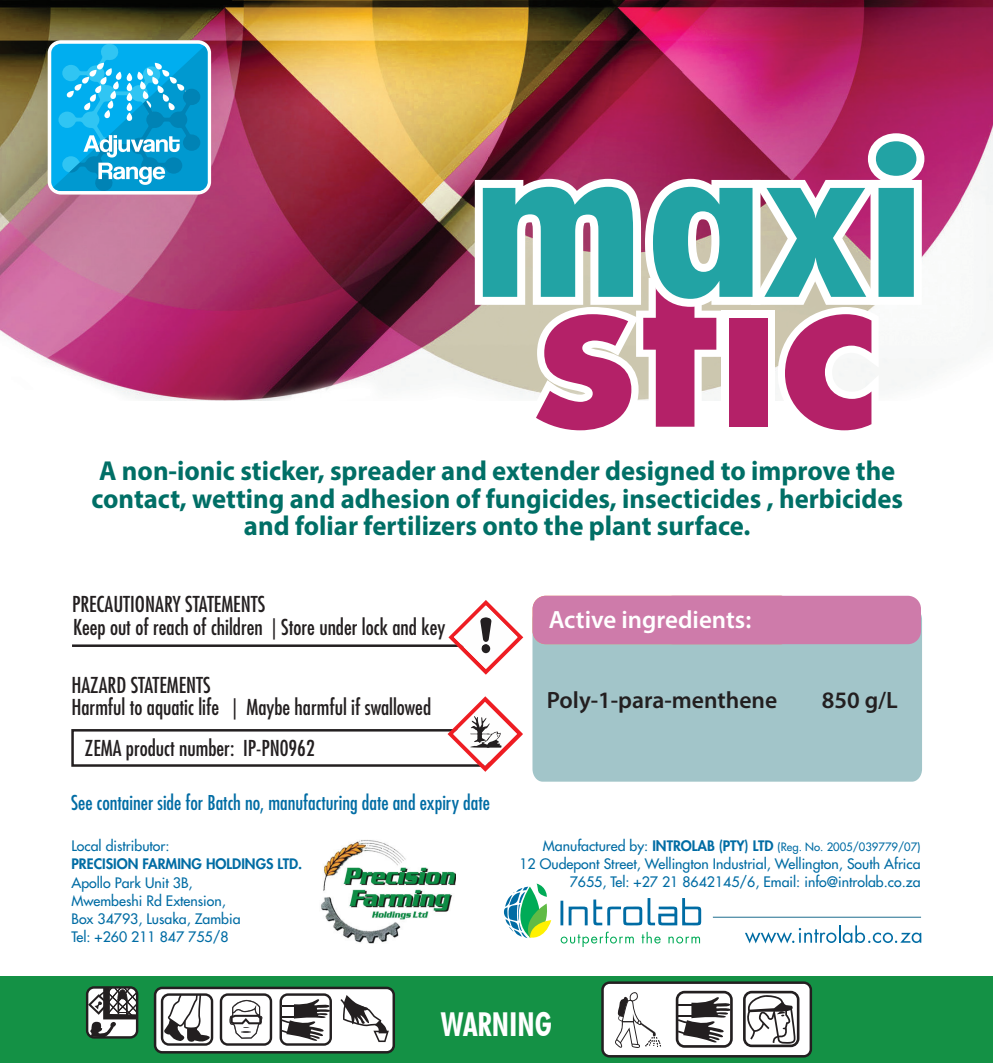
<style>
.page{position:relative;width:993px;height:1063px;background:#fff}
.page>*{position:absolute;margin:0;border:0;box-sizing:border-box;transform-origin:0 0}
.t1{font:700 condensed 33px "Futura BT";color:#fff;scale:.94 1}
.t2{font:700 27.5px/27.5px "Myriad Pro";color:#006f66;text-align:center}
.t3{font:600 25px "Myriad Pro";color:#fff}
.t4{font:600 23.75px "Myriad Pro";color:#231f20}
.t5{font:condensed 21.25px/22.2px "Futura Std";color:#231f20}
.t6{font:condensed 20px "Futura Std";color:#006ca4}
.t7{font:500 14px/18.2px "Futura Std";color:#006ca4}
.t8{font:800 14px "Futura Std";color:#006ca4}
.t9{font:500 11.25px "Futura Std";color:#006ca4}
.s1{font-size:14px}
.s2{font-weight:800;font-size:14px}
</style>
<div class="page">
<img style="left:0;top:0;width:992px;height:401px">
<svg style="left:474px;top:133px;width:450px;height:298px"></svg>
<svg style="left:48px;top:40px;width:163px;height:155px;background:#33b2e1"></svg>
<div style="left:0;top:976px;width:992px;height:87px;background:#149145"></div>
<div style="left:602px;top:983px;width:208px;height:73px;background:#fff;border-radius:7px"></div>
<div style="left:601px;top:981px;width:210px;height:77px;border:2px solid #231f20;border-radius:7px"></div>
<svg style="left:675px;top:991px;width:57px;height:57px"></svg>
<svg style="left:615px;top:992px;width:45px;height:56px"></svg>
<svg style="left:743px;top:991px;width:56px;height:56px"></svg>
<div style="left:155px;top:988px;width:238px;height:64px;background:#fff;border-radius:7px"></div>
<div style="left:154px;top:987px;width:241px;height:67px;border:2px solid #231f20;border-radius:7px"></div>
<svg style="left:161px;top:993px;width:52px;height:53px"></svg>
<svg style="left:279px;top:993px;width:53px;height:53px"></svg>
<svg style="left:220px;top:993px;width:52px;height:53px"></svg>
<svg style="left:340px;top:995px;width:49px;height:47px"></svg>
<svg style="left:86px;top:986px;width:52px;height:53px;background:#878987"></svg>
<div style="left:532px;top:607px;width:389px;height:175px;background:#a2c5c9"></div>
<div style="left:71px;top:729px;width:418px;height:38px;border:2px solid #231f20"></div>
<hr style="left:72px;top:644px;width:415px;height:3px;background:#231f20">
<svg style="left:448px;top:600px;width:75px;height:75px"></svg>
<div style="left:481px;top:644px;width:9px;height:9px;background:#231f20;border-radius:50%"></div>
<svg style="left:447px;top:696px;width:76px;height:76px"></svg>
<div style="left:532px;top:596px;width:261px;height:48px;background:#ce7baa;border-radius:13px"></div>
<div style="left:660px;top:596px;width:260px;height:48px;background:#ce7baa;border-radius:13px"></div>
<svg style="left:745px;top:925px;width:176px;height:18px"></svg>
<svg style="left:561px;top:932px;width:72px;height:15px"></svg>
<svg style="left:641px;top:932px;width:19px;height:12px"></svg>
<svg style="left:668px;top:937px;width:31px;height:6px"></svg>
<svg style="left:560px;top:901px;width:27px;height:24px"></svg>
<svg style="left:593px;top:898px;width:108px;height:28px"></svg>
<svg style="left:504px;top:884px;width:47px;height:54px"></svg>
<hr style="left:712px;top:917px;width:208px;height:1px;background:#1d6e8e">
<img style="left:320px;top:840px;width:135px;height:104px">
<h2 class="t2" style="left:91px;top:457px;width:813px">A non-ionic sticker, spreader and extender designed to improve the contact, wetting and adhesion of fungicides, insecticides , herbicides and foliar fertilizers onto the plant surface.</h2>
<h3 class="t5" style="left:72px;top:593px;width:195px">PRECAUTIONARY STATEMENTS</h3>
<h3 class="t5" style="left:73px;top:616px;width:374px">Keep out of reach of children | Store under lock and key</h3>
<h3 class="t3" style="left:548px;top:604px;width:204px">Active ingredients:</h3>
<h3 class="t5" style="left:71px;top:674px;width:361px">HAZARD STATEMENTS<br>Harmful to aquatic life | Maybe harmful if swallowed</h3>
<h3 class="t5" style="left:85px;top:737px;width:231px">ZEMA product number: IP-PN0962</h3>
<h3 class="t6" style="left:71px;top:790px;width:420px">See container side for Batch no, manufacturing date and expiry date</h3>
<p class="t7" style="left:71px;top:837px;width:99px">Local distributor:</p>
<p class="t8" style="left:71px;top:855px;width:232px">PRECISION FARMING HOLDINGS LTD.</p>
<p class="t7" style="left:71px;top:873px;width:170px">Apollo Park Unit 3B,<br>Mwembeshi Rd Extension,<br>Box 34793, Lusaka, Zambia<br>Tel: +260 211 847 755/8</p>
<h3 class="t4" style="left:547px;top:685px;width:232px">Poly-1-para-menthene</h3>
<h3 class="t4" style="left:821px;top:685px;width:78px">850 g/L</h3>
<p class="t9" style="left:542px;top:840px;width:379px"><span class="s1">Manufactured by:</span> <span class="s2">INTROLAB (PTY) LTD</span> (Reg. No. 2005/039779/07)</p>
<p class="t7" style="left:519px;top:855px;width:402px;text-align:right">12 Oudepont Street, Wellington Industrial, Wellington, South Africa<br>7655, Tel: +27 21 8642145/6, Email: info@introlab.co.za</p>
<h1 class="t1" style="left:440px;top:1004px;width:120px">WARNING</h1>
</div>
